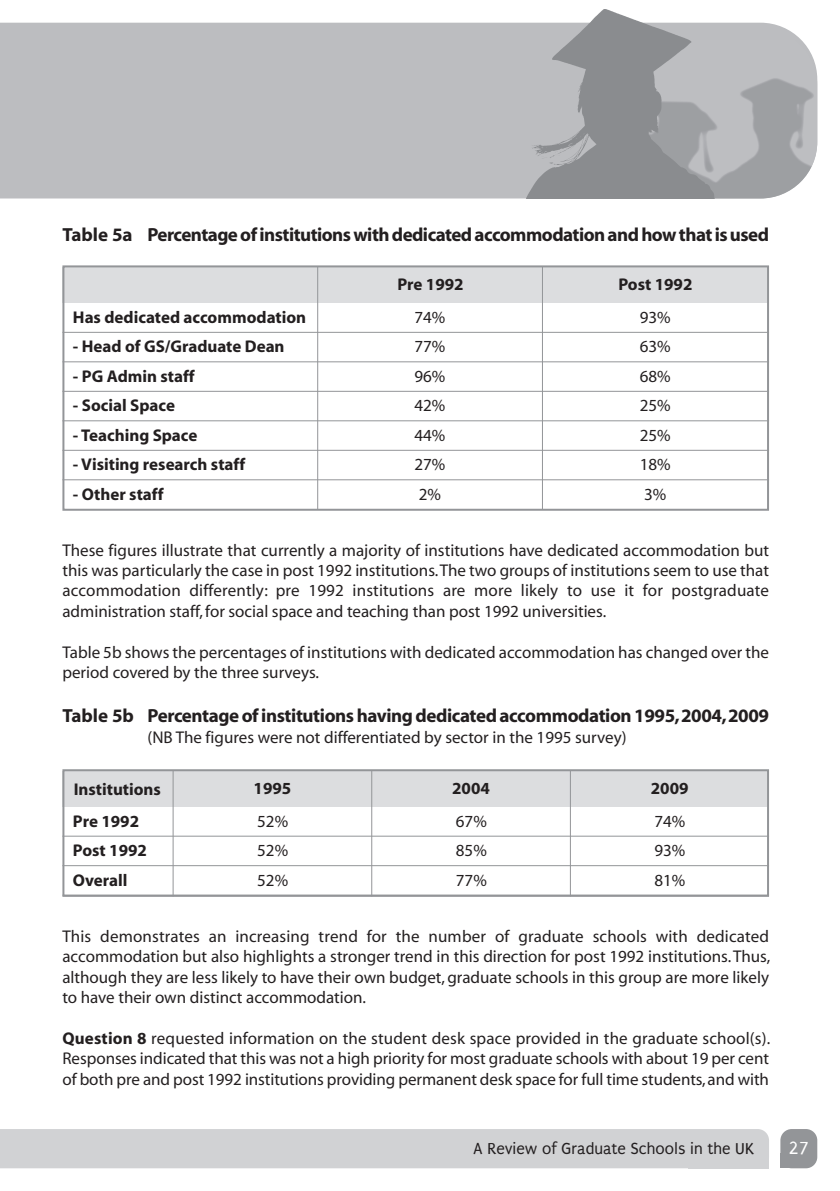
<style>
.page{position:relative;width:840px;height:1191px;background:#fff}
.page>*{position:absolute;margin:0;border:0;box-sizing:border-box;transform-origin:0 0}
.t1{font:19px "Myriad Bold Norm";letter-spacing:-.02em;color:#231f20}
.t2{font:19px "Puritan";color:#fff}
.t3{font:17px/29.4px "Myriad";color:#231f20;text-align:justify}
.t4{font:17px/29.6px "Myriad Bold Norm";color:#231f20}
.t5{font:17px "Puritan";color:#231f20}
.s1{font-family:"Myriad Bold Norm"}
</style>
<div class="page">
<div style="left:780px;top:1129px;width:36px;height:39px;background:#939598;border-radius:11px"></div>
<div style="left:0;top:1129px;width:768px;height:39px;background:#d1d2d4"></div>
<div style="left:687px;top:1140px;width:81px;height:28px;background:#d1d2d4"></div>
<div style="left:780px;top:1153px;width:13px;height:15px;background:#939598"></div>
<div style="left:0;top:23px;width:801px;height:175px;background:#bcbdc0"></div>
<img style="left:719px;top:40px;width:97px;height:158px">
<img style="left:508px;top:9px;width:211px;height:189px">
<div style="left:62px;top:267px;width:706px;height:36px;background:#dcdddf"></div>
<div style="left:62px;top:265px;width:706px;height:246px;border:2px solid #939598"></div>
<hr style="left:317px;top:266px;width:1px;height:244px;background:#939598">
<hr style="left:541px;top:266px;width:1px;height:244px;background:#939598">
<hr style="left:62px;top:332px;width:706px;height:1px;background:#939598">
<hr style="left:62px;top:361px;width:706px;height:1px;background:#939598">
<hr style="left:62px;top:391px;width:706px;height:1px;background:#939598">
<hr style="left:62px;top:420px;width:706px;height:1px;background:#939598">
<hr style="left:62px;top:450px;width:706px;height:1px;background:#939598">
<hr style="left:62px;top:479px;width:706px;height:1px;background:#939598">
<div style="left:62px;top:770px;width:706px;height:36px;background:#dcdddf"></div>
<div style="left:62px;top:769px;width:706px;height:128px;border:2px solid #939598"></div>
<hr style="left:172px;top:770px;width:1px;height:126px;background:#939598">
<hr style="left:371px;top:770px;width:1px;height:126px;background:#939598">
<hr style="left:569px;top:770px;width:1px;height:126px;background:#939598">
<hr style="left:62px;top:835px;width:706px;height:1px;background:#939598">
<hr style="left:62px;top:865px;width:706px;height:1px;background:#939598">
<hr style="left:62px;top:894px;width:706px;height:1px;background:#939598">
<p class="t1" style="left:62px;top:228px;width:707px">Table 5a Percentageofinstitutionswithdedicatedaccommodationandhowthatisused</p>
<p class="t4" style="left:73px;top:304px;width:234px">Has dedicated accommodation</p>
<p class="t4" style="left:73px;top:333px;width:213px">- Head of GS/Graduate Dean</p>
<p class="t4" style="left:73px;top:363px;width:123px">- PG Admin staff</p>
<p class="t4" style="left:73px;top:392px;width:103px">- Social Space</p>
<p class="t4" style="left:73px;top:422px;width:126px">- Teaching Space</p>
<p class="t4" style="left:73px;top:451px;width:174px">- Visiting research staff</p>
<p class="t4" style="left:73px;top:481px;width:92px">- Other staff</p>
<p class="t4" style="left:397px;top:271px;width:68px">Pre 1992</p>
<p class="t3" style="left:414px;top:304px;width:32px">74% 77% 96% 42% 44% 27% 2%</p>
<p class="t4" style="left:618px;top:271px;width:75px">Post 1992</p>
<p class="t3" style="left:639px;top:304px;width:32px">93% 63% 68% 25% 25% 18% 3%</p>
<p class="t3" style="left:62px;top:541px;width:707px;line-height:20.4px">These figures illustrate that currently a majority of institutions have dedicated accommodation but this was particularly the case in post 1992 institutions.The two groups of institutions seem to use that accommodation differently: pre 1992 institutions are more likely to use it for postgraduate administration staff,for social space and teaching than post 1992 universities.</p>
<p class="t3" style="left:62px;top:643px;width:707px;line-height:20.4px">Table 5b shows the percentages of institutions with dedicated accommodation has changed over the period covered by the three surveys.</p>
<p class="t1" style="left:62px;top:708px;width:707px">Table 5b Percentageofinstitutionshavingdedicatedaccommodation1995,2004,2009</p>
<p class="t3" style="left:147px;top:724px;width:480px">(NB The figures were not differentiated by sector in the 1995 survey)</p>
<p class="t4" style="left:74px;top:776px;width:89px">Institutions</p>
<p class="t4" style="left:253px;top:775px;width:39px">1995</p>
<p class="t4" style="left:650px;top:775px;width:39px">2009</p>
<p class="t3" style="left:654px;top:807px;width:32px">74% 93% 81%</p>
<p class="t4" style="left:452px;top:775px;width:39px">2004</p>
<p class="t3" style="left:455px;top:807px;width:32px">67% 85% 77%</p>
<p class="t4" style="left:73px;top:807px;width:75px">Pre 1992<br>Post 1992<br>Overall</p>
<p class="t3" style="left:257px;top:807px;width:32px">52% 52% 52%</p>
<p class="t3" style="left:62px;top:927px;width:709px;line-height:20.4px">This demonstrates an increasing trend for the number of graduate schools with dedicated accommodation but also highlights a stronger trend in this direction for post 1992 institutions.Thus, although they are less likely to have their own budget, graduate schools in this group are more likely to have their own distinct accommodation.</p>
<p class="t3" style="left:62px;top:1029px;width:709px;line-height:20.4px"><span class="s1">Question 8</span> requested information on the student desk space provided in the graduate school(s).<br>Responses indicated that this was not a high priority for most graduate schools with about 19 per cent of both pre and post 1992 institutions providing permanent desk space for full time students,and with</p>
<p class="t5" style="left:473px;top:1139px;width:282px">A Review of Graduate Schools in the UK</p>
<p class="t2" style="left:788px;top:1138px;width:22px">27</p>
</div>
